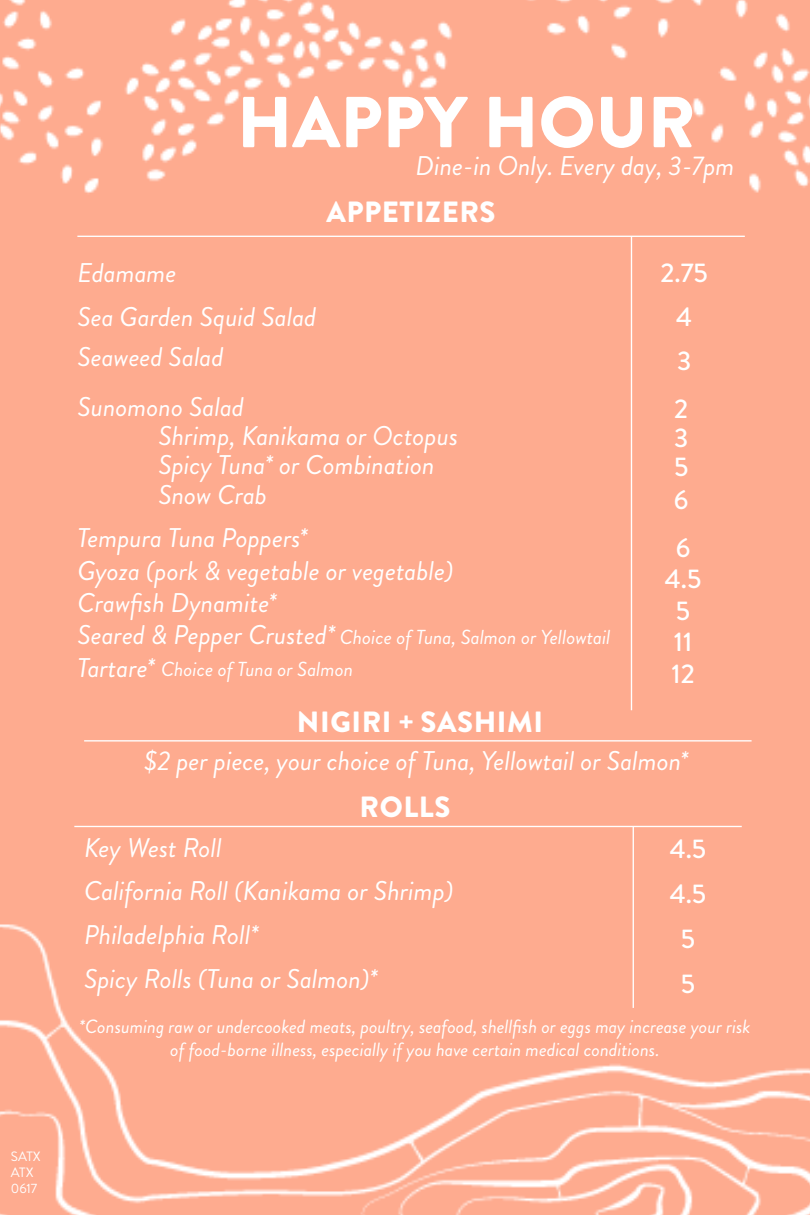
<style>
.page{position:relative;width:810px;height:1215px;background:#feab8f}
.page>*{position:absolute;margin:0;border:0;box-sizing:border-box;transform-origin:0 0}
.t1{font:900 72px "Brandon Grotesque";color:#fff}
.t2{font:900 29.25px "Brandon Grotesque";letter-spacing:.02em;color:#fff}
.t3{font:italic 27px "Brandon Grotesque";color:#fff}
.t4{font:500 27px "Brandon Grotesque";color:#fff}
.t5{font:italic 20.25px "Brandon Grotesque";color:#fff}
.t6{font:italic 19.12px "Brandon Grotesque";color:#fff}
.t7{font:13.5px "Brandon Grotesque";color:#fff}
</style>
<div class="page">
<hr style="left:633px;top:827px;width:1px;height:181px;background:#fff">
<hr style="left:74px;top:826px;width:668px;height:1px;background:#fff">
<hr style="left:84px;top:740px;width:668px;height:2px;background:#fff">
<hr style="left:631px;top:237px;width:1px;height:473px;background:#fff">
<hr style="left:77px;top:236px;width:668px;height:1px;background:#fff">
<p class="t7" style="left:11px;top:1147px;width:31px">SATX</p>
<p class="t7" style="left:11px;top:1163px;width:24px">ATX</p>
<p class="t7" style="left:11px;top:1179px;width:28px">0617</p>
<p class="t1" style="left:237px;top:71px;width:460px">HAPPY HOUR</p>
<p class="t3" style="left:416px;top:147px;width:320px">Dine-in Only. Every day, 3-7pm</p>
<p class="t2" style="left:326px;top:192px;width:171px">APPETIZERS</p>
<p class="t3" style="left:77px;top:254px;width:101px">Edamame</p>
<p class="t3" style="left:77px;top:298px;width:241px">Sea Garden Squid Salad</p>
<p class="t3" style="left:77px;top:339px;width:148px">Seaweed Salad</p>
<p class="t3" style="left:77px;top:388px;width:168px">Sunomono Salad</p>
<p class="t3" style="left:158px;top:417px;width:301px">Shrimp, Kanikama or Octopus</p>
<p class="t3" style="left:158px;top:447px;width:278px">Spicy Tuna* or Combination</p>
<p class="t3" style="left:158px;top:476px;width:110px">Snow Crab</p>
<p class="t3" style="left:77px;top:519px;width:232px">Tempura Tuna Poppers*</p>
<p class="t3" style="left:77px;top:552px;width:378px">Gyoza (pork &amp; vegetable or vegetable)</p>
<p class="t3" style="left:77px;top:584px;width:201px">Crawfish Dynamite*</p>
<p class="t3" style="left:77px;top:617px;width:260px">Seared &amp; Pepper Crusted*</p>
<p class="t3" style="left:77px;top:649px;width:79px">Tartare*</p>
<p class="t5" style="left:340px;top:623px;width:272px">Choice of Tuna, Salmon or Yellowtail</p>
<p class="t5" style="left:161px;top:655px;width:193px">Choice of Tuna or Salmon</p>
<p class="t4" style="left:661px;top:254px;width:49px">2.75</p>
<p class="t4" style="left:676px;top:298px;width:18px">4</p>
<p class="t4" style="left:677px;top:342px;width:16px">3</p>
<p class="t4" style="left:674px;top:390px;width:15px">2</p>
<p class="t4" style="left:674px;top:419px;width:16px">3</p>
<p class="t4" style="left:674px;top:448px;width:16px">5</p>
<p class="t4" style="left:674px;top:481px;width:16px">6</p>
<p class="t4" style="left:676px;top:529px;width:16px">6</p>
<p class="t4" style="left:665px;top:560px;width:38px">4.5</p>
<p class="t4" style="left:676px;top:592px;width:16px">5</p>
<p class="t4" style="left:674px;top:623px;width:20px">11</p>
<p class="t4" style="left:671px;top:655px;width:25px">12</p>
<p class="t2" style="left:297px;top:701px;width:248px">NIGIRI + SASHIMI</p>
<p class="t3" style="left:144px;top:743px;width:546px">$2 per piece, your choice of Tuna, Yellowtail or Salmon*</p>
<p class="t2" style="left:360px;top:787px;width:92px">ROLLS</p>
<p class="t3" style="left:84px;top:829px;width:139px">Key West Roll</p>
<p class="t3" style="left:84px;top:873px;width:371px">California Roll (Kanikama or Shrimp)</p>
<p class="t3" style="left:84px;top:916px;width:176px">Philadelphia Roll*</p>
<p class="t3" style="left:84px;top:960px;width:295px">Spicy Rolls (Tuna or Salmon)*</p>
<p class="t4" style="left:670px;top:830px;width:38px">4.5</p>
<p class="t4" style="left:670px;top:875px;width:38px">4.5</p>
<p class="t4" style="left:681px;top:920px;width:16px">5</p>
<p class="t4" style="left:681px;top:965px;width:16px">5</p>
<p class="t6" style="left:79px;top:1014px;width:673px">*Consuming raw or undercooked meats, poultry, seafood, shellfish or eggs may increase your risk</p>
<p class="t6" style="left:170px;top:1037px;width:491px">of food-borne illness, especially if you have certain medical conditions.</p>
</div>
